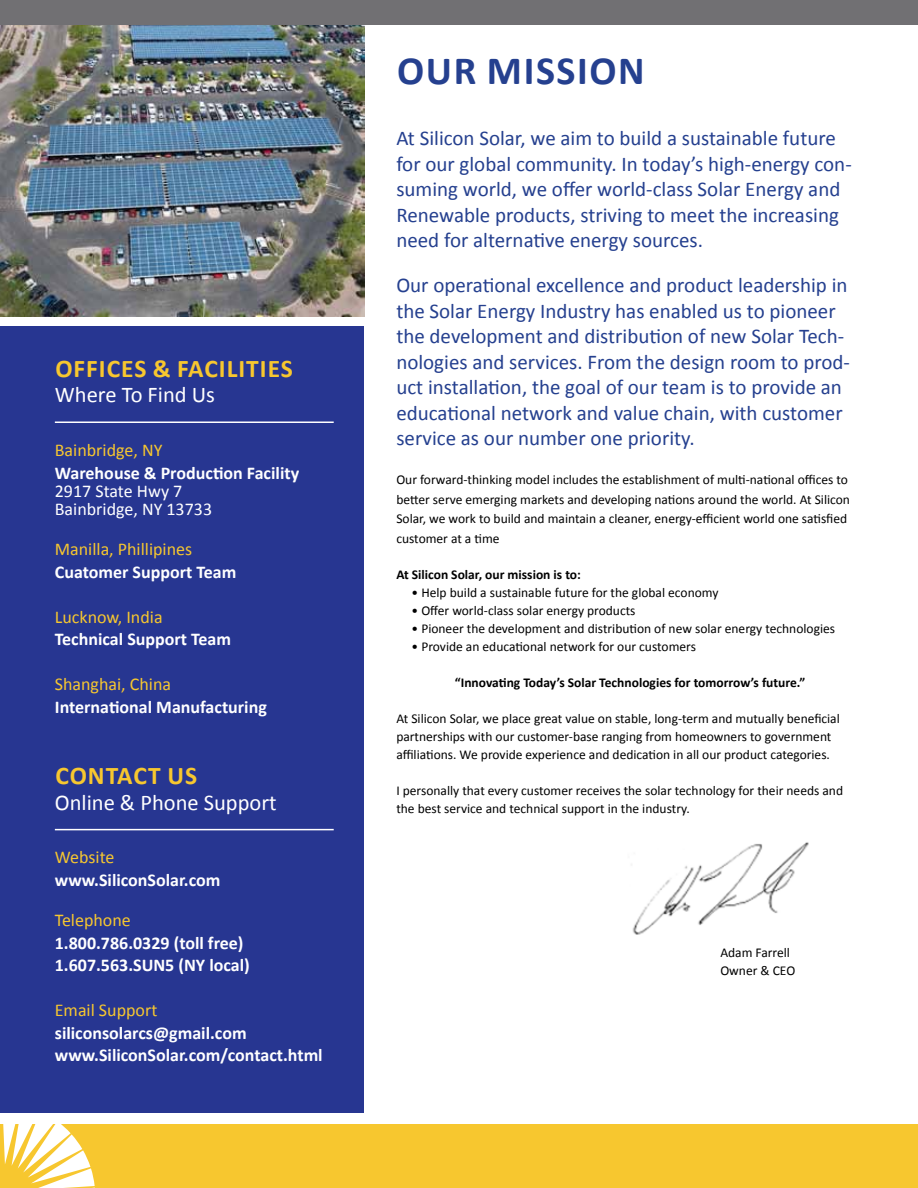
<style>
.page{position:relative;width:918px;height:1188px;background:#fff}
.page>*{position:absolute;margin:0;border:0;box-sizing:border-box;transform-origin:0 0}
.t1{font:700 40.2px "Calibri";letter-spacing:.04em;color:#25408f}
.t2{font:700 25.5px "Calibri";letter-spacing:.035em;color:#f7c72f}
.t3{font:22.5px "Calibri";color:#fff}
.t4{font:21px/25.5px "Calibri";color:#25408f}
.t5{font:700 18px/22.5px "Calibri";color:#fff}
.t6{font:18px "Calibri";color:#f7c72f}
.t7{font:18px/18px "Calibri";color:#fff}
.t8{font:13.5px/18px "Calibri";color:#000}
.t9{font:700 13.5px "Calibri";color:#000}
</style>
<div class="page">
<img style="left:0;top:24px;width:365px;height:293px">
<div style="left:0;top:1125px;width:918px;height:63px;background:#f7c72f"></div>
<svg style="left:0;top:1124px;width:95px;height:64px"></svg>
<div style="left:0;top:327px;width:364px;height:786px;background:#273691"></div>
<hr style="left:55px;top:422px;width:279px;height:1px;background:#fff">
<div style="left:0;top:0;width:918px;height:24px;background:#717073"></div>
<hr style="left:55px;top:829px;width:279px;height:1px;background:#fff">
<img style="left:632px;top:842px;width:177px;height:93px">
<h2 class="t2" style="left:55px;top:350px;width:31px">Offices</h2>
<h2 class="t2" style="left:153px;top:350px;width:49px">&amp; Facilities</h2>
<h3 class="t3" style="left:55px;top:379px;width:162px">Where To Find Us</h3>
<h3 class="t6" style="left:55px;top:438px;width:109px">Bainbridge, NY</h3>
<h3 class="t5" style="left:55px;top:461px;width:246px">Warehouse &amp; Production Facility</h3>
<h3 class="t7" style="left:55px;top:481px;width:159px">2917 State Hwy 7<br>Bainbridge, NY 13733</h3>
<h3 class="t6" style="left:55px;top:537px;width:139px">Manilla, Phillipines</h3>
<h3 class="t5" style="left:55px;top:560px;width:183px">Cuatomer Support Team</h3>
<h3 class="t6" style="left:55px;top:604px;width:109px">Lucknow, India</h3>
<h3 class="t5" style="left:55px;top:627px;width:178px">Technical Support Team</h3>
<h3 class="t6" style="left:55px;top:672px;width:118px">Shanghai, China</h3>
<h3 class="t5" style="left:55px;top:695px;width:214px">International Manufacturing</h3>
<h2 class="t2" style="left:55px;top:758px;width:31px">Contact</h2>
<h2 class="t2" style="left:167px;top:758px;width:30px">Us</h2>
<h3 class="t3" style="left:55px;top:787px;width:223px">Online &amp; Phone Support</h3>
<h3 class="t6" style="left:55px;top:845px;width:61px">Website</h3>
<h3 class="t5" style="left:55px;top:868px;width:167px">www.SiliconSolar.com</h3>
<h3 class="t6" style="left:55px;top:908px;width:78px">Telephone</h3>
<h3 class="t5" style="left:55px;top:931px;width:196px">1.800.786.0329 (toll free)<br>1.607.563.SUN5 (NY local)</h3>
<h3 class="t6" style="left:55px;top:998px;width:104px">Email Support</h3>
<h3 class="t5" style="left:55px;top:1021px;width:269px">siliconsolarcs@gmail.com www.SiliconSolar.com/contact.html</h3>
<h1 class="t1" style="left:397px;top:42px;width:249px">OUR MISSION</h1>
<p class="t4" style="left:396px;top:125px;width:457px">At Silicon Solar, we aim to build a sustainable future for our global community. In today’s high-energy con&shy;suming world, we offer world-class Solar Energy and Renewable products, striving to meet the increasing need for alternative energy sources.</p>
<p class="t4" style="left:396px;top:272px;width:455px">Our operational excellence and product leadership in the Solar Energy Industry has enabled us to pioneer the development and distribution of new Solar Tech&shy;nologies and services. From the design room to prod&shy;uct installation, the goal of our team is to provide an educational network and value chain, with customer service as our number one priority.</p>
<p class="t8" style="left:396px;top:470px;width:455px;line-height:19.5px">Our forward-thinking model includes the establishment of multi-national offices to better serve emerging markets and developing nations around the world. At Silicon Solar, we work to build and maintain a cleaner, energy-efficient world one satisfied customer at a time</p>
<p class="t9" style="left:396px;top:565px;width:186px">At Silicon Solar, our mission is to:</p>
<p class="t8" style="left:412px;top:583px;width:308px">• Help build a sustainable future for the global economy</p>
<p class="t8" style="left:412px;top:601px;width:225px">• Offer world-class solar energy products</p>
<p class="t8" style="left:412px;top:619px;width:425px">• Pioneer the development and distribution of new solar energy technologies</p>
<p class="t8" style="left:412px;top:637px;width:286px">• Provide an educational network for our customers</p>
<p class="t9" style="left:455px;top:673px;width:352px">“Innovating Today’s Solar Technologies for tomorrow’s future.”</p>
<p class="t8" style="left:396px;top:709px;width:445px">At Silicon Solar, we place great value on stable, long-term and mutually beneficial partnerships with our customer-base ranging from homeowners to government affiliations. We provide experience and dedication in all our product categories.</p>
<p class="t8" style="left:396px;top:781px;width:448px">I personally that every customer receives the solar technology for their needs and the best service and technical support in the industry.</p>
<p class="t8" style="left:720px;top:943px;width:76px">Adam Farrell<br>Owner &amp; CEO</p>
</div>
